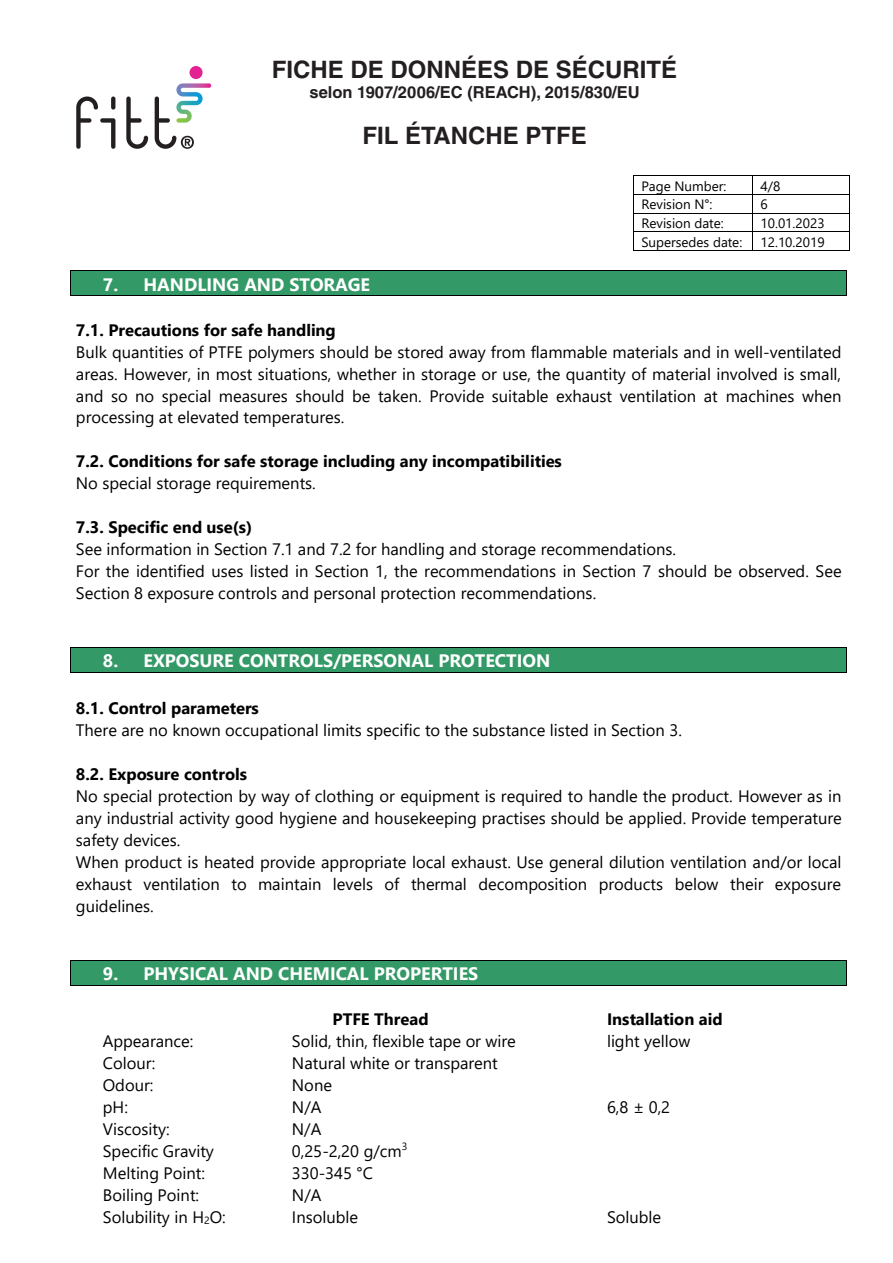
<style>
.page{position:relative;width:893px;height:1263px;background:#fff}
.page>*{position:absolute;margin:0;border:0;box-sizing:border-box;transform-origin:0 0}
.t1{font:700 24px "Helvetica LT Std";color:#231f20}
.t2{font:700 18px "Segoe UI";color:#fff}
.t3{font:16.5px/21.9px "Segoe UI";color:#000}
.t4{font:700 16.5px/21.9px "Segoe UI";color:#000}
.t5{font:700 16.5px "Helvetica LT Std";color:#231f20}
.t6{font:13.5px "Segoe UI";color:#000}
.s1{font-weight:700}
.s2{font-weight:400}
</style>
<div class="page">
<div style="left:76px;top:271px;width:765px;height:24px;background:#396"></div>
<hr style="left:71px;top:270px;width:775px;height:1px;background:#000">
<svg style="left:70px;top:270px;width:1px;height:26px"></svg>
<hr style="left:71px;top:295px;width:775px;height:1px;background:#000">
<svg style="left:846px;top:270px;width:1px;height:26px"></svg>
<div style="left:76px;top:648px;width:765px;height:24px;background:#396"></div>
<hr style="left:71px;top:647px;width:775px;height:1px;background:#000">
<svg style="left:70px;top:647px;width:1px;height:26px"></svg>
<hr style="left:71px;top:672px;width:775px;height:1px;background:#000">
<svg style="left:846px;top:647px;width:1px;height:26px"></svg>
<div style="left:76px;top:961px;width:765px;height:24px;background:#396"></div>
<hr style="left:71px;top:960px;width:775px;height:1px;background:#000">
<svg style="left:70px;top:960px;width:1px;height:26px"></svg>
<hr style="left:71px;top:985px;width:775px;height:1px;background:#000">
<svg style="left:846px;top:960px;width:1px;height:26px"></svg>
<hr style="left:634px;top:175px;width:118px;height:1px;background:#000">
<hr style="left:753px;top:175px;width:96px;height:1px;background:#000">
<hr style="left:634px;top:194px;width:118px;height:1px;background:#000">
<hr style="left:753px;top:194px;width:96px;height:1px;background:#000">
<hr style="left:634px;top:213px;width:118px;height:1px;background:#000">
<hr style="left:753px;top:213px;width:96px;height:1px;background:#000">
<hr style="left:634px;top:232px;width:118px;height:1px;background:#000">
<hr style="left:753px;top:232px;width:96px;height:1px;background:#000">
<svg style="left:633px;top:175px;width:1px;height:76px"></svg>
<hr style="left:634px;top:250px;width:118px;height:1px;background:#000">
<svg style="left:752px;top:175px;width:1px;height:76px"></svg>
<hr style="left:753px;top:250px;width:96px;height:1px;background:#000">
<svg style="left:849px;top:175px;width:1px;height:76px"></svg>
<svg style="left:126px;top:96px;width:22px;height:53px"></svg>
<div style="left:189px;top:66px;width:14px;height:13px;background:#e22391;border-radius:50%"></div>
<svg style="left:76px;top:96px;width:39px;height:53px"></svg>
<svg style="left:155px;top:83px;width:56px;height:66px"></svg>
<p class="t1" style="left:272px;top:55px;width:407px">FICHE DE DONNÉES DE SÉCURITÉ</p>
<p class="t5" style="left:309px;top:82px;width:332px">selon 1907/2006/EC (REACH), 2015/830/EU</p>
<p class="t1" style="left:362px;top:121px;width:226px">FIL ÉTANCHE PTFE</p>
<p class="t6" style="left:641px;top:173px;width:87px">Page Number:</p>
<p class="t6" style="left:761px;top:173px;width:21px">4/8</p>
<p class="t6" style="left:641px;top:192px;width:73px">Revision N°:</p>
<p class="t6" style="left:761px;top:192px;width:9px">6</p>
<p class="t6" style="left:641px;top:211px;width:84px">Revision date:</p>
<p class="t6" style="left:761px;top:211px;width:65px">10.01.2023</p>
<p class="t6" style="left:641px;top:229px;width:102px">Supersedes date:</p>
<p class="t6" style="left:761px;top:229px;width:65px">12.10.2019</p>
<p class="t2" style="left:103px;top:267px;width:269px">7. HANDLING AND STORAGE</p>
<p class="t3" style="left:76px;top:317px;width:767px"><span class="s1">7.1. Precautions for safe handling<br></span>Bulk quantities of PTFE polymers should be stored away from flammable materials and in well-ventilated areas. However, in most situations, whether in storage or use, the quantity of material involved is small, and so no special measures should be taken. Provide suitable exhaust ventilation at machines when processing at elevated temperatures.</p>
<p class="t4" style="left:76px;top:449px;width:487px">7.2. Conditions for safe storage including any incompatibilities<br><span class="s2">No special storage requirements.</span></p>
<p class="t3" style="left:76px;top:515px;width:767px"><span class="s1">7.3. Specific end use(s)<br></span>See information in Section 7.1 and 7.2 for handling and storage recommendations.<br>For the identified uses listed in Section 1, the recommendations in Section 7 should be observed. See Section 8 exposure controls and personal protection recommendations.</p>
<p class="t2" style="left:103px;top:644px;width:449px">8. EXPOSURE CONTROLS/PERSONAL PROTECTION</p>
<p class="t3" style="left:76px;top:696px;width:607px"><span class="s1">8.1. Control parameters<br></span>There are no known occupational limits specific to the substance listed in Section 3.</p>
<p class="t3" style="left:76px;top:762px;width:767px"><span class="s1">8.2. Exposure controls<br></span>No special protection by way of clothing or equipment is required to handle the product. However as in any industrial activity good hygiene and housekeeping practises should be applied. Provide temperature safety devices.<br>When product is heated provide appropriate local exhaust. Use general dilution ventilation and/or local exhaust ventilation to maintain levels of thermal decomposition products below their exposure guidelines.</p>
<p class="t2" style="left:103px;top:957px;width:377px">9. PHYSICAL AND CHEMICAL PROPERTIES</p>
<p class="t4" style="left:332px;top:1007px;width:98px">PTFE Thread</p>
<p class="t4" style="left:607px;top:1007px;width:117px">Installation aid</p>
<p class="t3" style="left:103px;top:1029px;width:92px">Appearance:</p>
<p class="t3" style="left:292px;top:1029px;width:225px">Solid, thin, flexible tape or wire</p>
<p class="t3" style="left:607px;top:1029px;width:85px">light yellow</p>
<p class="t3" style="left:103px;top:1051px;width:54px">Colour:</p>
<p class="t3" style="left:292px;top:1051px;width:207px">Natural white or transparent</p>
<p class="t3" style="left:103px;top:1073px;width:52px">Odour:</p>
<p class="t3" style="left:292px;top:1073px;width:42px">None</p>
<p class="t3" style="left:103px;top:1095px;width:27px">pH:</p>
<p class="t3" style="left:292px;top:1095px;width:31px">N/A</p>
<p class="t3" style="left:607px;top:1095px;width:65px">6,8 ± 0,2</p>
<p class="t3" style="left:103px;top:1117px;width:68px">Viscosity:</p>
<p class="t3" style="left:292px;top:1117px;width:31px">N/A</p>
<p class="t3" style="left:103px;top:1138px;width:112px">Specific Gravity</p>
<p class="t3" style="left:292px;top:1138px;width:117px">0,25-2,20 g/cm<sup>3</sup></p>
<p class="t3" style="left:103px;top:1160px;width:104px">Melting Point:</p>
<p class="t3" style="left:292px;top:1160px;width:83px">330-345 °C</p>
<p class="t3" style="left:103px;top:1182px;width:98px">Boiling Point:</p>
<p class="t3" style="left:292px;top:1182px;width:31px">N/A</p>
<p class="t3" style="left:103px;top:1204px;width:124px">Solubility in H<sub>2</sub>O:</p>
<p class="t3" style="left:292px;top:1204px;width:68px">Insoluble</p>
<p class="t3" style="left:607px;top:1204px;width:56px">Soluble</p>
</div>
